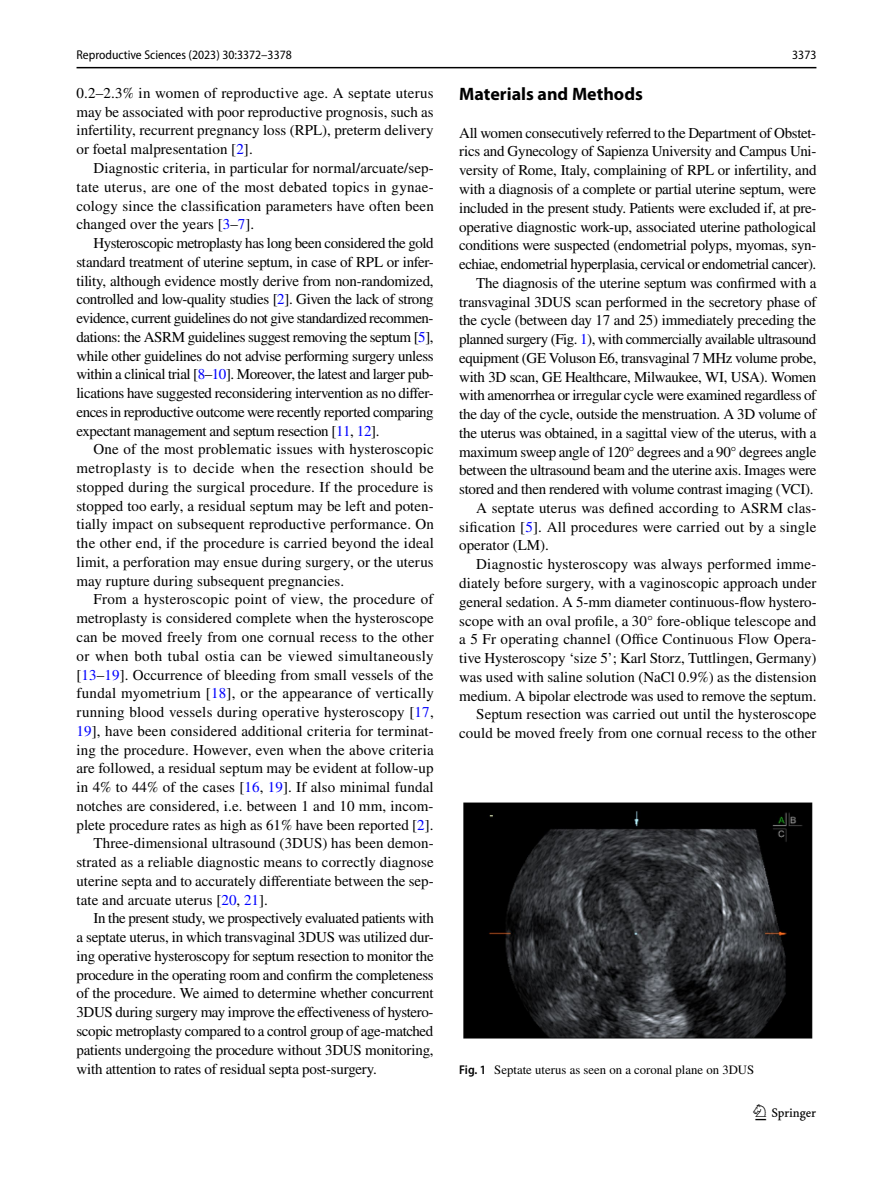
<style>
.page{position:relative;width:893px;height:1187px;background:#fff}
.page>*{position:absolute;margin:0;border:0;box-sizing:border-box;transform-origin:0 0}
.t1{font:22.5px "Springnew Regular 2";color:#000}
.t2{font:700 18px "Myriad Pro";color:#000}
.t3{font:15px/18.8px "STIX";letter-spacing:-.01em;color:#000;text-align:justify}
.t4{font:15px "STIX";letter-spacing:.01em;color:#000}
.t5{font:15px "STIX";letter-spacing:.015em;color:#000}
.t6{font:15px "STIX";letter-spacing:-.03em;color:#000}
.t7{font:15px "STIX";letter-spacing:.02em;color:#000}
.t8{font:15px "STIX";letter-spacing:.025em;color:#000}
.t9{font:12.75px "STIX";color:#000}
.t10{font:semi-condensed 12.75px "Myriad Pro";color:#000}
.s1{color:#00f}
.s2{font-family:"Myriad Pro";font-weight:600;font-stretch:semi-condensed}
</style>
<div class="page">
<hr style="left:77px;top:67px;width:739px;height:1px;background:#000">
<div style="left:459px;top:802px;width:357px;height:236px;background:linear-gradient(to bottom,#fff,#fff)"></div>
<img style="left:463px;top:802px;width:349px;height:236px">
<p class="t10" style="left:77px;top:48px;width:217px">Reproductive Sciences (2023) 30:3372–3378</p>
<p class="t10" style="left:792px;top:48px;width:26px">3373</p>
<p class="t3" style="left:77px;top:84px;width:359px">0.2–2.3% in women of reproductive age. A septate uterus may be associated with poor reproductive prognosis, such as infertility, recurrent pregnancy loss (RPL), preterm delivery or foetal malpresentation [<span class="s1">2</span>].</p>
<p class="t3" style="left:77px;top:159px;width:359px;text-indent:17px">Diagnostic criteria, in particular for normal/arcuate/sep&shy;tate uterus, are one of the most debated topics in gynae&shy;cology since the classification parameters have often been changed over the years [<span class="s1">3</span>–<span class="s1">7</span>].</p>
<p class="t3" style="left:77px;top:234px;width:359px;text-indent:17px">Hysteroscopic metroplasty has long been considered the gold standard treatment of uterine septum, in case of RPL or infer&shy;tility, although evidence mostly derive from non-randomized, controlled and low-quality studies [<span class="s1">2</span>]. Given the lack of strong evidence, current guidelines do not give standardized recommen&shy;dations: the ASRM guidelines suggest removing the septum [<span class="s1">5</span>], while other guidelines do not advise performing surgery unless within a clinical trial [<span class="s1">8</span>–<span class="s1">10</span>]. Moreover, the latest and larger pub&shy;lications have suggested reconsidering intervention as no differ&shy;ences in reproductive outcome were recently reported comparing expectant management and septum resection [<span class="s1">11</span>, <span class="s1">12</span>].</p>
<p class="t3" style="left:77px;top:441px;width:359px;text-indent:17px">One of the most problematic issues with hysteroscopic metroplasty is to decide when the resection should be stopped during the surgical procedure. If the procedure is stopped too early, a residual septum may be left and poten&shy;tially impact on subsequent reproductive performance. On the other end, if the procedure is carried beyond the ideal limit, a perforation may ensue during surgery, or the uterus may rupture during subsequent pregnancies.</p>
<p class="t7" style="left:94px;top:589px;width:342px">From a hysteroscopic point of view, the procedure of</p>
<p class="t3" style="left:77px;top:609px;width:359px">metroplasty is considered complete when the hysteroscope</p>
<p class="t5" style="left:77px;top:626px;width:359px">can be moved freely from one cornual recess to the other</p>
<p class="t8" style="left:77px;top:645px;width:359px">or when both tubal ostia can be viewed simultaneously</p>
<p class="t3" style="left:77px;top:666px;width:358px">[<span class="s1">13</span>–<span class="s1">19</span>]. Occurrence of bleeding from small vessels of the</p>
<p class="t7" style="left:77px;top:683px;width:359px">fundal myometrium [<span class="s1">18</span>], or the appearance of vertically</p>
<p class="t5" style="left:77px;top:701px;width:359px">running blood vessels during operative hysteroscopy [<span class="s1">17</span>,</p>
<p class="t4" style="left:77px;top:720px;width:359px"><span class="s1">19</span>], have been considered additional criteria for terminat-</p>
<p class="t4" style="left:77px;top:739px;width:359px">ing the procedure. However, even when the above criteria</p>
<p class="t3" style="left:77px;top:759px;width:359px">are followed, a residual septum may be evident at follow-up</p>
<p class="t4" style="left:77px;top:776px;width:359px">in 4% to 44% of the cases [<span class="s1">16</span>, <span class="s1">19</span>]. If also minimal fundal</p>
<p class="t3" style="left:77px;top:797px;width:359px">notches are considered, i.e. between 1 and 10 mm, incom-</p>
<p class="t3" style="left:77px;top:816px;width:359px">plete procedure rates as high as 61% have been reported [<span class="s1">2</span>].</p>
<p class="t3" style="left:94px;top:834px;width:342px">Three-dimensional ultrasound (3DUS) has been demon-</p>
<p class="t3" style="left:77px;top:853px;width:359px">strated as a reliable diagnostic means to correctly diagnose</p>
<p class="t3" style="left:77px;top:872px;width:359px">uterine septa and to accurately differentiate between the sep-</p>
<p class="t3" style="left:77px;top:891px;width:193px">tate and arcuate uterus [<span class="s1">20</span>, <span class="s1">21</span>].</p>
<p class="t3" style="left:94px;top:909px;width:342px">In the present study, we prospectively evaluated patients with</p>
<p class="t3" style="left:77px;top:928px;width:359px">a septate uterus, in which transvaginal 3DUS was utilized dur-</p>
<p class="t3" style="left:77px;top:947px;width:359px">ing operative hysteroscopy for septum resection to monitor the</p>
<p class="t3" style="left:77px;top:966px;width:359px">procedure in the operating room and confirm the completeness</p>
<p class="t3" style="left:77px;top:984px;width:359px">of the procedure. We aimed to determine whether concurrent</p>
<p class="t3" style="left:77px;top:1003px;width:358px">3DUS during surgery may improve the effectiveness of hystero-</p>
<p class="t3" style="left:77px;top:1022px;width:358px">scopic metroplasty compared to a control group of age-matched</p>
<p class="t3" style="left:77px;top:1041px;width:359px">patients undergoing the procedure without 3DUS monitoring,</p>
<p class="t3" style="left:77px;top:1059px;width:302px">with attention to rates of residual septa post-surgery.</p>
<p class="t2" style="left:459px;top:82px;width:185px">Materials and Methods</p>
<p class="t3" style="left:459px;top:124px;width:358px">All women consecutively referred to the Department of Obstet-</p>
<p class="t3" style="left:459px;top:143px;width:359px">rics and Gynecology of Sapienza University and Campus Uni-</p>
<p class="t3" style="left:459px;top:162px;width:359px">versity of Rome, Italy, complaining of RPL or infertility, and</p>
<p class="t3" style="left:459px;top:180px;width:358px">with a diagnosis of a complete or partial uterine septum, were</p>
<p class="t3" style="left:459px;top:199px;width:359px">included in the present study. Patients were excluded if, at pre-</p>
<p class="t3" style="left:459px;top:218px;width:359px">operative diagnostic work-up, associated uterine pathological</p>
<p class="t3" style="left:459px;top:237px;width:359px">conditions were suspected (endometrial polyps, myomas, syn-</p>
<p class="t6" style="left:459px;top:254px;width:359px">echiae, endometrial hyperplasia, cervical or endometrial cancer).</p>
<p class="t3" style="left:476px;top:274px;width:342px">The diagnosis of the uterine septum was confirmed with a</p>
<p class="t3" style="left:459px;top:293px;width:359px">transvaginal 3DUS scan performed in the secretory phase of</p>
<p class="t3" style="left:459px;top:312px;width:358px">the cycle (between day 17 and 25) immediately preceding the</p>
<p class="t6" style="left:459px;top:329px;width:359px">planned surgery (Fig. <span class="s1">1</span>), with commercially available ultrasound</p>
<p class="t3" style="left:459px;top:349px;width:359px">equipment (GE Voluson E6, transvaginal 7 MHz volume probe,</p>
<p class="t3" style="left:459px;top:368px;width:359px">with 3D scan, GE Healthcare, Milwaukee, WI, USA). Women</p>
<p class="t3" style="left:459px;top:387px;width:358px">with amenorrhea or irregular cycle were examined regardless of</p>
<p class="t3" style="left:459px;top:405px;width:359px">the day of the cycle, outside the menstruation. A 3D volume of</p>
<p class="t3" style="left:459px;top:424px;width:359px">the uterus was obtained, in a sagittal view of the uterus, with a</p>
<p class="t3" style="left:459px;top:443px;width:359px">maximum sweep angle of 120° degrees and a 90° degrees angle</p>
<p class="t3" style="left:459px;top:462px;width:359px">between the ultrasound beam and the uterine axis. Images were</p>
<p class="t3" style="left:459px;top:480px;width:356px">stored and then rendered with volume contrast imaging (VCI).</p>
<p class="t4" style="left:476px;top:497px;width:342px">A septate uterus was defined according to ASRM clas-</p>
<p class="t4" style="left:459px;top:516px;width:359px">sification [<span class="s1">5</span>]. All procedures were carried out by a single</p>
<p class="t3" style="left:459px;top:537px;width:91px">operator (LM).</p>
<p class="t5" style="left:476px;top:554px;width:342px">Diagnostic hysteroscopy was always performed imme-</p>
<p class="t3" style="left:459px;top:574px;width:359px">diately before surgery, with a vaginoscopic approach under</p>
<p class="t3" style="left:459px;top:593px;width:359px">general sedation. A 5-mm diameter continuous-flow hystero-</p>
<p class="t3" style="left:459px;top:612px;width:359px">scope with an oval profile, a 30° fore-oblique telescope and</p>
<p class="t5" style="left:459px;top:629px;width:359px">a 5 Fr operating channel (Office Continuous Flow Opera-</p>
<p class="t3" style="left:459px;top:649px;width:359px">tive Hysteroscopy ‘size 5’; Karl Storz, Tuttlingen, Germany)</p>
<p class="t3" style="left:459px;top:668px;width:359px">was used with saline solution (NaCl 0.9%) as the distension</p>
<p class="t3" style="left:459px;top:687px;width:359px">medium. A bipolar electrode was used to remove the septum.</p>
<p class="t3" style="left:476px;top:705px;width:342px">Septum resection was carried out until the hysteroscope</p>
<p class="t3" style="left:459px;top:724px;width:359px">could be moved freely from one cornual recess to the other</p>
<p class="t9" style="left:459px;top:1060px;width:296px"><span class="s2">Fig. 1</span> Septate uterus as seen on a coronal plane on 3DUS</p>
<h1 class="t1" style="left:755px;top:1104px;width:62px">1 3</h1>
</div>
